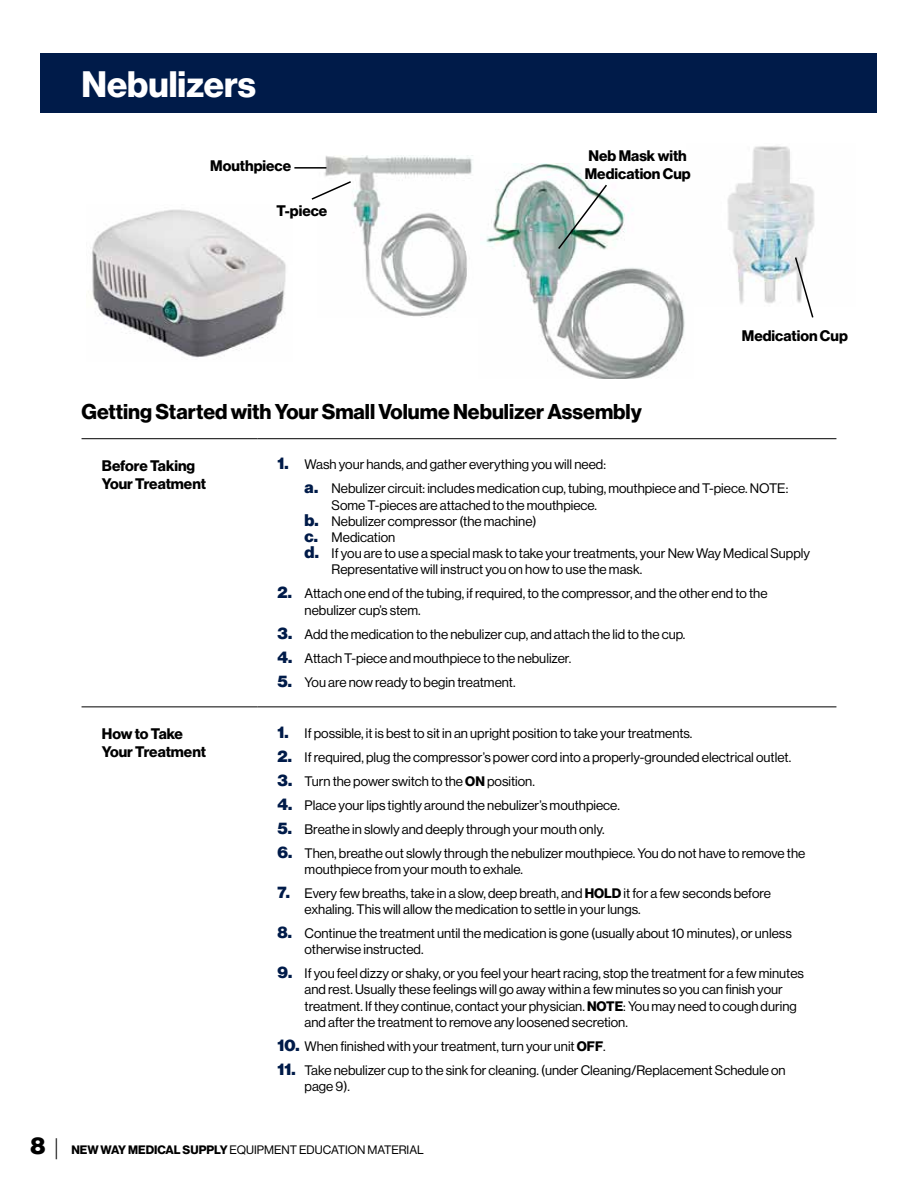
<style>
.page{position:relative;width:918px;height:1188px;background:#fff}
.page>*{position:absolute;margin:0;border:0;box-sizing:border-box;transform-origin:0 0}
.t1{font:36px "N Haas Grotesk DS Pro 75 Bd";color:#fff}
.t2{font:21px "N Haas Grotesk DS Pro 75 Bd";color:#000}
.t3{font:15px/18px "N Haas Grotesk DS Pro 75 Bd";color:#000}
.t4{font:13.5px/16.2px "N Haas Grotesk DS Pro 55 Rg";color:#000}
.t5{font:12px "N Haas Grotesk DS Pro 55 Rg";color:#000}
.s1{font-family:"N Haas Grotesk DS Pro 95 Blk";font-size:16.5px;color:#001b49}
.s2{font-family:"N Haas Grotesk DS Pro 75 Bd"}
.s3{font-family:"N Haas Grotesk DS Pro 95 Blk";font-size:24px}
.s4{font-family:"Avenir LT Std";font-weight:300;font-size:21px}
</style>
<div class="page">
<img style="left:486px;top:163px;width:199px;height:216px">
<img style="left:727px;top:146px;width:88px;height:158px">
<hr style="left:82px;top:438px;width:175px;height:1px;background:#000">
<hr style="left:257px;top:438px;width:579px;height:1px;background:#000">
<hr style="left:82px;top:706px;width:175px;height:1px;background:#000">
<hr style="left:257px;top:706px;width:579px;height:1px;background:#000">
<div style="left:40px;top:54px;width:837px;height:59px;background:#001b49"></div>
<img style="left:88px;top:209px;width:198px;height:149px">
<img style="left:324px;top:156px;width:149px;height:162px">
<hr style="left:294px;top:167px;width:32px;height:2px;background:#000">
<svg style="left:311px;top:180px;width:42px;height:21px"></svg>
<svg style="left:557px;top:183px;width:52px;height:68px"></svg>
<svg style="left:794px;top:256px;width:21px;height:62px"></svg>
<h1 class="t1" style="left:82px;top:64px;width:176px">Nebulizers</h1>
<p class="t3" style="left:210px;top:157px;width:82px">Mouthpiece</p>
<p class="t3" style="left:277px;top:202px;width:52px">T-piece</p>
<p class="t3" style="left:585px;top:147px;width:107px">Neb Mask with<br>Medication Cup</p>
<p class="t3" style="left:742px;top:327px;width:107px">Medication Cup</p>
<h2 class="t2" style="left:82px;top:399px;width:562px">Getting Started with Your Small Volume Nebulizer Assembly</h2>
<p class="t3" style="left:102px;top:456px;width:106px">Before Taking<br>Your Treatment</p>
<p class="t4" style="left:305px;top:453px;width:485px;line-height:24px;text-indent:-27px"><span class="s1">1.</span> Wash your hands, and gather everything you will need:<br><span class="s1">a.</span> Nebulizer circuit: includes medication cup, tubing, mouthpiece and T-piece. NOTE:</p>
<p class="t4" style="left:332px;top:497px;width:267px">Some T-pieces are attached to the mouthpiece.</p>
<p class="t4" style="left:305px;top:513px;width:234px"><span class="s1">b.</span> Nebulizer compressor (the machine)</p>
<p class="t4" style="left:305px;top:529px;width:92px"><span class="s1">c.</span> Medication</p>
<p class="t4" style="left:305px;top:545px;width:507px"><span class="s1">d.</span> If you are to use a special mask to take your treatments, your New Way Medical Supply</p>
<p class="t4" style="left:332px;top:562px;width:312px">Representative will instruct you on how to use the mask.</p>
<p class="t4" style="left:305px;top:586px;width:465px;text-indent:-27px"><span class="s1">2.</span> Attach one end of the tubing, if required, to the compressor, and the other end to the nebulizer cup’s stem.</p>
<p class="t4" style="left:278px;top:626px;width:409px"><span class="s1">3.</span> Add the medication to the nebulizer cup, and attach the lid to the cup.</p>
<p class="t4" style="left:278px;top:650px;width:295px"><span class="s1">4.</span> Attach T-piece and mouthpiece to the nebulizer.</p>
<p class="t4" style="left:278px;top:674px;width:240px"><span class="s1">5.</span> You are now ready to begin treatment.</p>
<p class="t3" style="left:102px;top:725px;width:106px">How to Take<br>Your Treatment</p>
<p class="t4" style="left:278px;top:725px;width:416px"><span class="s1">1.</span> If possible, it is best to sit in an upright position to take your treatments.</p>
<p class="t4" style="left:278px;top:749px;width:515px"><span class="s1">2.</span> If required, plug the compressor’s power cord into a properly-grounded electrical outlet.</p>
<p class="t4" style="left:278px;top:773px;width:259px"><span class="s1">3.</span> Turn the power switch to the <span class="s2">ON</span> position.</p>
<p class="t4" style="left:278px;top:797px;width:344px"><span class="s1">4.</span> Place your lips tightly around the nebulizer’s mouthpiece.</p>
<p class="t4" style="left:278px;top:821px;width:329px"><span class="s1">5.</span> Breathe in slowly and deeply through your mouth only.</p>
<p class="t4" style="left:305px;top:845px;width:502px;text-indent:-27px"><span class="s1">6.</span> Then, breathe out slowly through the nebulizer mouthpiece. You do not have to remove the mouthpiece from your mouth to exhale.</p>
<p class="t4" style="left:305px;top:885px;width:468px;text-indent:-27px"><span class="s1">7.</span> Every few breaths, take in a slow, deep breath, and <span class="s2">HOLD</span> it for a few seconds before exhaling. This will allow the medication to settle in your lungs.</p>
<p class="t4" style="left:305px;top:925px;width:489px;text-indent:-27px"><span class="s1">8.</span> Continue the treatment until the medication is gone (usually about 10 minutes), or unless otherwise instructed.</p>
<p class="t4" style="left:305px;top:965px;width:501px;text-indent:-27px"><span class="s1">9.</span> If you feel dizzy or shaky, or you feel your heart racing, stop the treatment for a few minutes and rest. Usually these feelings will go away within a few minutes so you can finish your treatment. If they continue, contact your physician. <span class="s2">NOTE</span>: You may need to cough during and after the treatment to remove any loosened secretion.</p>
<p class="t4" style="left:278px;top:1038px;width:330px"><span class="s1">10.</span> When finished with your treatment, turn your unit <span class="s2">OFF</span>.</p>
<p class="t4" style="left:305px;top:1062px;width:483px;text-indent:-27px"><span class="s1">11.</span> Take nebulizer cup to the sink for cleaning. (under Cleaning/Replacement Schedule on page 9).</p>
<p class="t5" style="left:31px;top:1143px;width:395px"><span class="s3">8</span> <span class="s4">|</span> <span class="s2">NEW WAY MEDICAL SUPPLY</span> EQUIPMENT EDUCATION MATERIAL</p>
</div>
